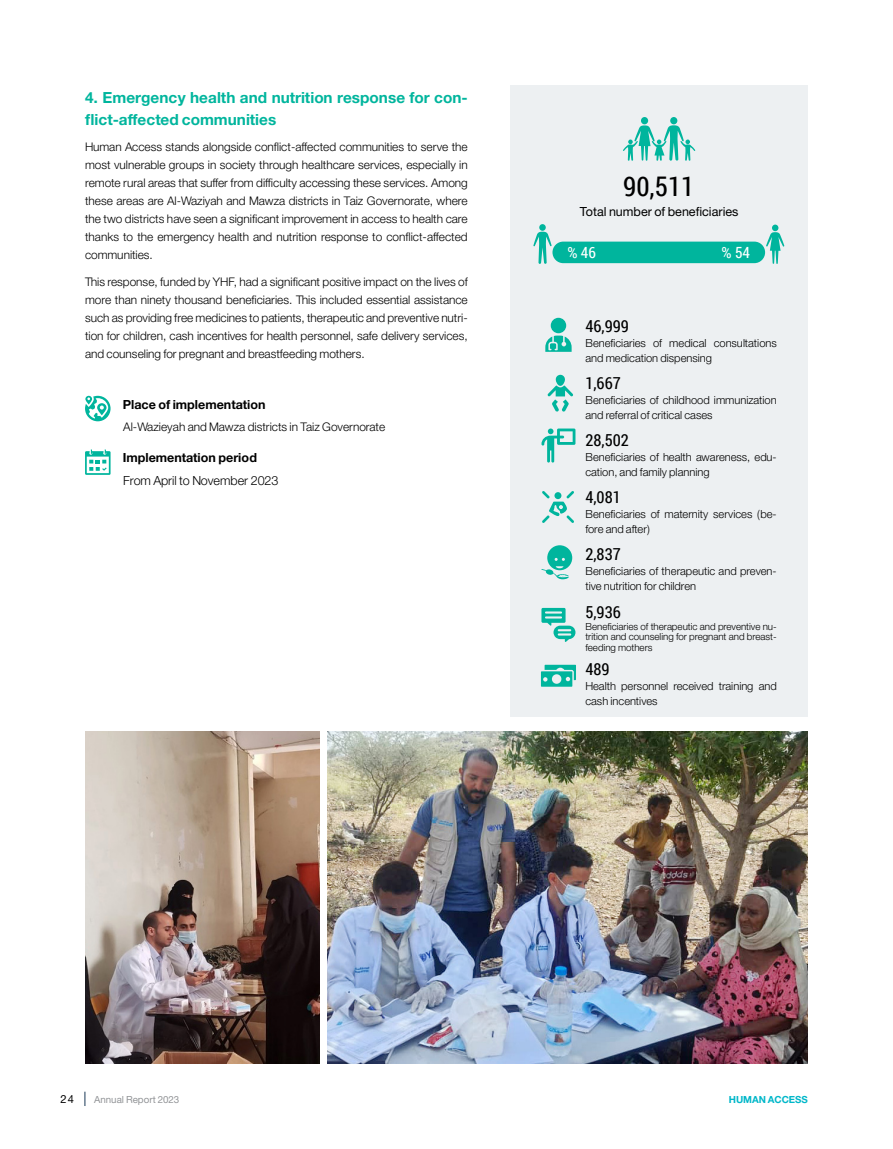
<style>
.page{position:relative;width:893px;height:1149px;background:#fff}
.page>*{position:absolute;margin:0;border:0;box-sizing:border-box;transform-origin:0 0}
.t1{font:27px "Roboto Condensed";color:#000}
.t2{font:700 16.5px/21.6px "Bahij Helvetica Neue";color:#00b59d}
.t3{font:16.5px "Roboto Condensed";color:#000}
.t4{font:15.45px "Roboto Condensed";color:#fff}
.t5{font:700 13.5px "Bahij Helvetica Neue";color:#000}
.t6{font:13.5px "Bahij Helvetica Neue";color:#000}
.t7{font:300 13.5px "Bahij Helvetica Neue";letter-spacing:-.005em;color:#000}
.t8{font:300 12.75px/18px "Bahij Helvetica Neue";color:#000;text-align:justify}
.t9{font:300 12px/15px "Bahij Helvetica Neue";color:#000}
.t10{font:12px "Bahij Helvetica Neue";color:#000}
.t11{font:300 10.5px/10.5px "Bahij Helvetica Neue";color:#000;text-align:justify}
.t12{font:10.5px "Bahij Helvetica Neue";color:#939598}
.t13{font:700 10.5px "Bahij Helvetica Neue";color:#00b7c9}
</style>
<div class="page">
<svg style="left:84px;top:1091px;width:2px;height:14px"></svg>
<img style="left:85px;top:731px;width:234px;height:332px">
<img style="left:327px;top:731px;width:481px;height:332px">
<div style="left:510px;top:85px;width:298px;height:631px;background:#edf0f2"></div>
<svg style="left:623px;top:117px;width:73px;height:44px"></svg>
<div style="left:552px;top:241px;width:213px;height:22px;background:#00b59d;border-radius:11px"></div>
<div style="left:772px;top:224px;width:6px;height:7px;background:#00b59d;border-radius:50%"></div>
<svg style="left:766px;top:232px;width:18px;height:32px"></svg>
<svg style="left:539px;top:224px;width:7px;height:7px"></svg>
<svg style="left:533px;top:232px;width:19px;height:32px"></svg>
<svg style="left:541px;top:607px;width:34px;height:35px"></svg>
<svg style="left:541px;top:428px;width:34px;height:34px"></svg>
<svg style="left:541px;top:664px;width:35px;height:22px"></svg>
<svg style="left:545px;top:318px;width:27px;height:34px"></svg>
<svg style="left:542px;top:491px;width:32px;height:31px"></svg>
<svg style="left:547px;top:374px;width:26px;height:38px"></svg>
<svg style="left:541px;top:545px;width:31px;height:34px"></svg>
<svg style="left:85px;top:395px;width:26px;height:26px"></svg>
<svg style="left:85px;top:449px;width:26px;height:25px"></svg>
<p class="t2" style="left:85px;top:87px;width:384px">4. Emergency health and nutrition response for con&shy;flict-affected communities</p>
<p class="t8" style="left:85px;top:138px;width:384px">Human Access stands alongside conflict-affected communities to serve the most vulnerable groups in society through healthcare services, especially in remote rural areas that suffer from difficulty accessing these services. Among these areas are Al-Waziyah and Mawza districts in Taiz Governorate, where the two districts have seen a significant improvement in access to health care thanks to the emergency health and nutrition response to conflict-affected communities.</p>
<p class="t8" style="left:85px;top:272px;width:384px">This response, funded by YHF, had a significant positive impact on the lives of more than ninety thousand beneficiaries. This included essential assistance such as providing free medicines to patients, therapeutic and preventive nutri&shy;tion for children, cash incentives for health personnel, safe delivery services, and counseling for pregnant and breastfeeding mothers.</p>
<p class="t5" style="left:123px;top:396px;width:144px">Place of implementation</p>
<p class="t8" style="left:123px;top:417px;width:263px">Al-Wazieyah and Mawza districts in Taiz Governorate</p>
<p class="t5" style="left:123px;top:449px;width:136px">Implementation period</p>
<p class="t7" style="left:123px;top:472px;width:157px">From April to November 2023</p>
<h1 class="t1" style="left:623px;top:167px;width:73px">90,511</h1>
<p class="t6" style="left:580px;top:203px;width:160px">Total number of beneficiaries</p>
<p class="t4" style="left:567px;top:241px;width:30px">% 46</p>
<p class="t4" style="left:722px;top:241px;width:30px">% 54</p>
<p class="t3" style="left:585px;top:315px;width:45px">46,999</p>
<p class="t9" style="left:585px;top:335px;width:193px">Beneficiaries of medical consultations and medication dispensing</p>
<p class="t3" style="left:585px;top:372px;width:37px">1,667</p>
<p class="t9" style="left:585px;top:392px;width:193px">Beneficiaries of childhood immunization and referral of critical cases</p>
<p class="t3" style="left:585px;top:429px;width:45px">28,502</p>
<p class="t9" style="left:585px;top:449px;width:193px">Beneficiaries of health awareness, edu&shy;cation, and family planning</p>
<p class="t3" style="left:585px;top:486px;width:37px">4,081</p>
<p class="t9" style="left:585px;top:506px;width:193px">Beneficiaries of maternity services (be&shy;fore and after)</p>
<p class="t3" style="left:585px;top:543px;width:37px">2,837</p>
<p class="t9" style="left:585px;top:563px;width:193px">Beneficiaries of therapeutic and preven&shy;tive nutrition for children</p>
<p class="t3" style="left:585px;top:600px;width:37px">5,936</p>
<p class="t11" style="left:585px;top:620px;width:193px">Beneficiaries of therapeutic and preventive nu&shy;trition and counseling for pregnant and breast&shy;feeding mothers</p>
<p class="t3" style="left:585px;top:657px;width:26px">489</p>
<p class="t9" style="left:585px;top:678px;width:193px">Health personnel received training and cash incentives</p>
<p class="t10" style="left:61px;top:1091px;width:15px">24</p>
<p class="t12" style="left:94px;top:1093px;width:87px">Annual Report 2023</p>
<p class="t13" style="left:729px;top:1093px;width:81px">HUMAN ACCESS</p>
</div>
